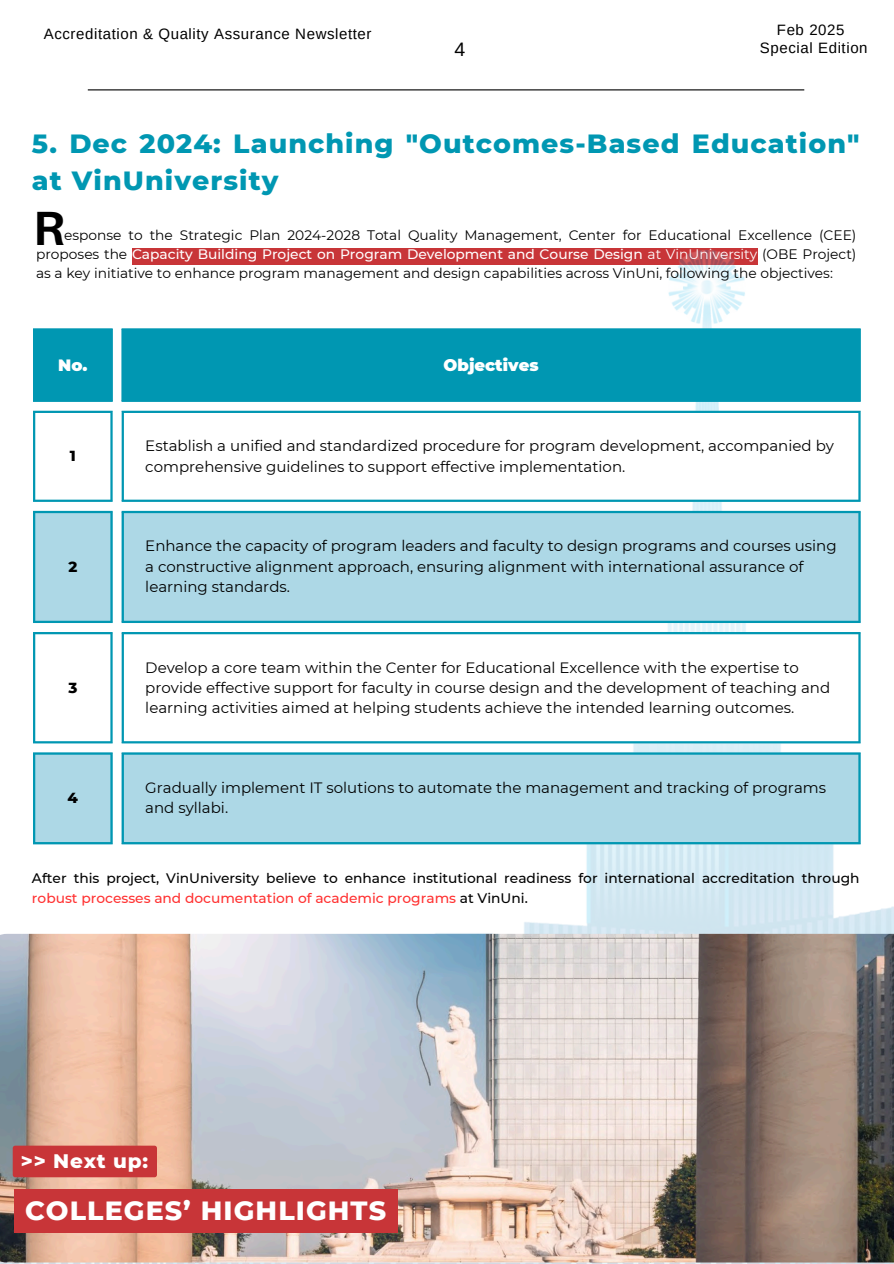
<style>
.page{position:relative;width:894px;height:1264px;background:#fff}
.page>*{position:absolute;margin:0;border:0;box-sizing:border-box;transform-origin:0 0}
.t1{font:700 48px "Aileron";color:#000}
.t2{font:800 26.85px/37.2px "Montserrat";letter-spacing:.04em;color:#0097b2}
.t3{font:800 26.85px "Montserrat";letter-spacing:.04em;color:#fff}
.t4{font:800 19.95px "Montserrat";letter-spacing:.04em;color:#fff}
.t5{font:19.5px "Arimo";color:#000}
.t6{font:900 16.35px "Montserrat";color:#fff}
.t7{font:15px/20.2px "Montserrat";color:#000}
.t8{font:15px "Arimo";letter-spacing:.04em;color:#000}
.t9{font:800 14.85px "Montserrat";color:#000}
.t10{font:13.8px/19.2px "Montserrat";color:#000;text-align:justify}
.t11{font:500 13.8px/19.2px "Montserrat";color:#000}
.s1{font-weight:500;color:#fff}
.s2{color:#fff}
.s3{color:#ff3131}
</style>
<div class="page">
<hr style="left:88px;top:89px;width:716px;height:1px;background:#000">
<div style="left:132px;top:248px;width:625px;height:17px;background:#c83538"></div>
<img style="left:0;top:250px;width:893px;height:1013px">
<div style="left:35px;top:328px;width:823px;height:74px;background:#0097b2"></div>
<svg style="left:33px;top:411px;width:827px;height:100px"></svg>
<svg style="left:33px;top:511px;width:827px;height:333px;fill:#add8e6"></svg>
<hr style="left:33px;top:331px;width:2px;height:68px;background:#0097b2">
<hr style="left:110px;top:331px;width:3px;height:68px;background:#0097b2">
<hr style="left:33px;top:328px;width:80px;height:3px;background:#0097b2">
<hr style="left:33px;top:399px;width:80px;height:3px;background:#0097b2">
<hr style="left:122px;top:331px;width:2px;height:68px;background:#0097b2">
<hr style="left:858px;top:331px;width:2px;height:68px;background:#0097b2">
<hr style="left:122px;top:328px;width:738px;height:3px;background:#0097b2">
<hr style="left:122px;top:399px;width:738px;height:3px;background:#0097b2">
<hr style="left:33px;top:413px;width:2px;height:86px;background:#0097b2">
<hr style="left:110px;top:413px;width:3px;height:86px;background:#0097b2">
<hr style="left:33px;top:411px;width:80px;height:2px;background:#0097b2">
<hr style="left:33px;top:499px;width:80px;height:3px;background:#0097b2">
<hr style="left:122px;top:413px;width:2px;height:86px;background:#0097b2">
<hr style="left:858px;top:413px;width:2px;height:86px;background:#0097b2">
<hr style="left:122px;top:411px;width:738px;height:2px;background:#0097b2">
<hr style="left:122px;top:499px;width:738px;height:3px;background:#0097b2">
<hr style="left:33px;top:513px;width:2px;height:107px;background:#0097b2">
<hr style="left:110px;top:513px;width:3px;height:107px;background:#0097b2">
<hr style="left:33px;top:511px;width:80px;height:2px;background:#0097b2">
<hr style="left:33px;top:620px;width:80px;height:3px;background:#0097b2">
<hr style="left:122px;top:513px;width:2px;height:107px;background:#0097b2">
<hr style="left:858px;top:513px;width:2px;height:107px;background:#0097b2">
<hr style="left:122px;top:511px;width:738px;height:2px;background:#0097b2">
<hr style="left:122px;top:620px;width:738px;height:3px;background:#0097b2">
<hr style="left:33px;top:634px;width:2px;height:107px;background:#0097b2">
<hr style="left:110px;top:634px;width:3px;height:107px;background:#0097b2">
<hr style="left:33px;top:632px;width:80px;height:2px;background:#0097b2">
<hr style="left:33px;top:741px;width:80px;height:2px;background:#0097b2">
<hr style="left:122px;top:634px;width:2px;height:107px;background:#0097b2">
<hr style="left:858px;top:634px;width:2px;height:107px;background:#0097b2">
<hr style="left:122px;top:632px;width:738px;height:2px;background:#0097b2">
<hr style="left:122px;top:741px;width:738px;height:2px;background:#0097b2">
<hr style="left:33px;top:754px;width:2px;height:88px;background:#0097b2">
<hr style="left:110px;top:754px;width:3px;height:88px;background:#0097b2">
<hr style="left:33px;top:752px;width:80px;height:2px;background:#0097b2">
<hr style="left:33px;top:842px;width:80px;height:2px;background:#0097b2">
<hr style="left:122px;top:754px;width:2px;height:88px;background:#0097b2">
<hr style="left:858px;top:754px;width:2px;height:88px;background:#0097b2">
<hr style="left:122px;top:752px;width:738px;height:2px;background:#0097b2">
<hr style="left:122px;top:842px;width:738px;height:2px;background:#0097b2">
<img style="left:0;top:933px;width:893px;height:329px">
<div style="left:14px;top:1189px;width:384px;height:43px;background:#c83538"></div>
<div style="left:13px;top:1145px;width:144px;height:32px;background:#c83538;border-radius:3px"></div>
<p class="t8" style="left:44px;top:25px;width:329px">Accreditation &amp; Quality Assurance Newsletter</p>
<p class="t8" style="left:776px;top:22px;width:69px">Feb 2025</p>
<p class="t8" style="left:759px;top:39px;width:109px">Special Edition</p>
<p class="t5" style="left:454px;top:39px;width:12px">4</p>
<p class="t2" style="left:32px;top:125px;width:828px">5. Dec 2024: Launching "Outcomes-Based Education" at VinUniversity</p>
<p class="t1" style="left:33px;top:199px;width:33px">R</p>
<p class="t10" style="left:36px;top:225px;width:821px;text-indent:28px">esponse to the Strategic Plan 2024-2028 Total Quality Management, Center for Educational Excellence (CEE) proposes the <span class="s1">Capacity Building Project on Program Development and Course Design</span> <span class="s2">at VinUniversity</span> (OBE Project) as a key initiative to enhance program management and design capabilities across VinUni, following the objectives:</p>
<p class="t6" style="left:58px;top:355px;width:31px">No.</p>
<p class="t6" style="left:443px;top:355px;width:96px">Objectives</p>
<p class="t9" style="left:70px;top:447px;width:8px">1</p>
<p class="t7" style="left:145px;top:436px;width:690px">Establish a unified and standardized procedure for program development, accompanied by comprehensive guidelines to support effective implementation.</p>
<p class="t9" style="left:68px;top:557px;width:10px">2</p>
<p class="t9" style="left:68px;top:678px;width:10px">3</p>
<h2 class="t7" style="left:145px;top:536px;width:692px">Enhance the capacity of program leaders and faculty to design programs and courses using a constructive alignment approach, ensuring alignment with international assurance of learning standards.</h2>
<p class="t7" style="left:145px;top:657px;width:686px">Develop a core team within the Center for Educational Excellence with the expertise to provide effective support for faculty in course design and the development of teaching and learning activities aimed at helping students achieve the intended learning outcomes.</p>
<p class="t9" style="left:68px;top:788px;width:12px">4</p>
<p class="t7" style="left:145px;top:777px;width:682px">Gradually implement IT solutions to automate the management and tracking of programs and syllabi.</p>
<p class="t11" style="left:32px;top:868px;width:828px">After this project, VinUniversity believe to enhance institutional readiness for international accreditation through <span class="s3">robust processes and documentation of academic programs</span> at VinUni.</p>
<p class="t4" style="left:21px;top:1148px;width:129px">&gt;&gt; Next up:</p>
<p class="t3" style="left:25px;top:1193px;width:362px">COLLEGES’ HIGHLIGHTS</p>
</div>
